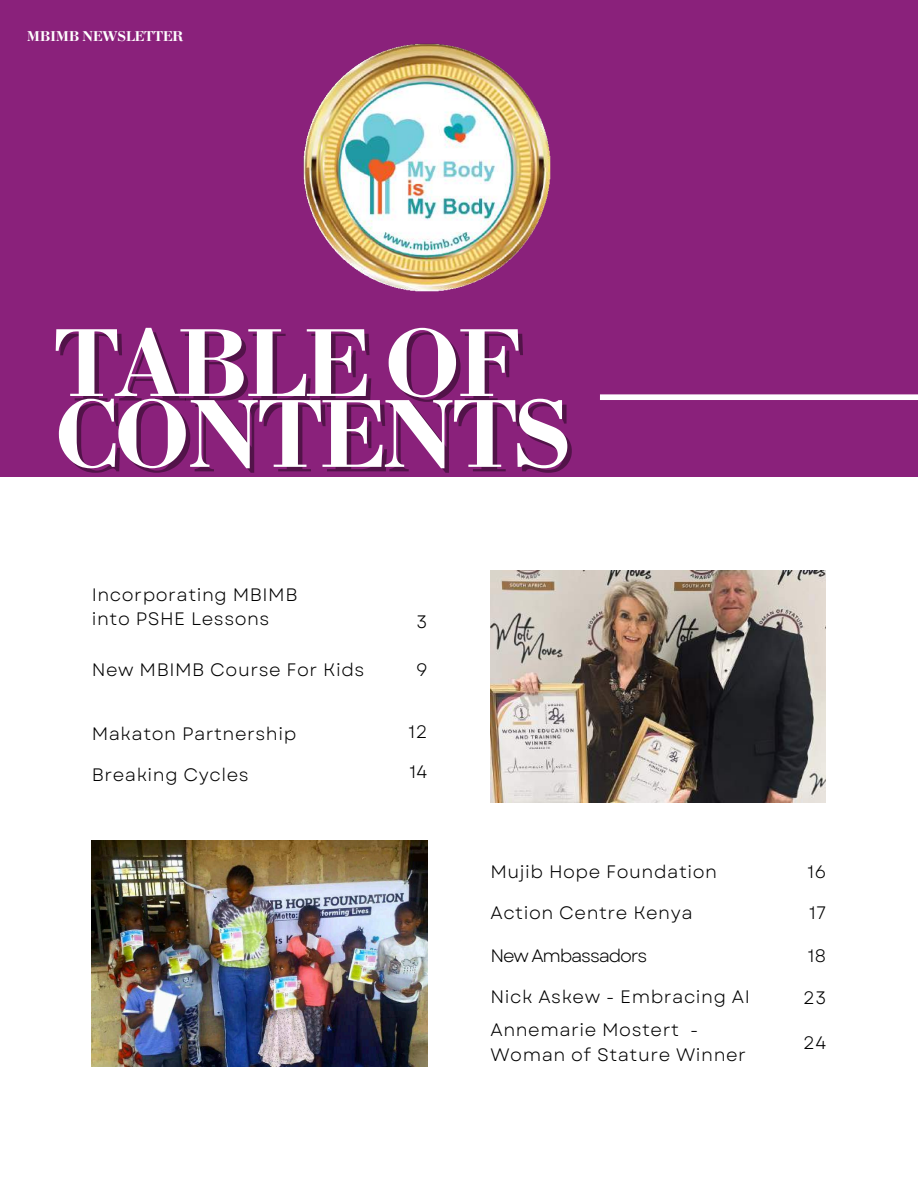
<style>
.page{position:relative;width:918px;height:1188px;background:#fff}
.page>*{position:absolute;margin:0;border:0;box-sizing:border-box;transform-origin:0 0}
.t1{font:700 101.85px "Bodoni";letter-spacing:-.05em;color:#fff}
.t2{font:18px/24.8px "Garet";letter-spacing:.03em;color:#000}
.t3{font:18px "Garet";letter-spacing:-.065em;color:#000}
.t4{font:700 15px "Bodoni";letter-spacing:-.03em;color:#fff}
</style>
<div class="page">
<div style="left:0;top:0;width:918px;height:477px;background:#8a217b"></div>
<div style="left:600px;top:394px;width:318px;height:6px;background:#fff"></div>
<img style="left:491px;top:570px;width:335px;height:232px">
<img style="left:92px;top:841px;width:335px;height:226px">
<img style="left:288px;top:28px;width:279px;height:278px;border-radius:50%">
<p class="t4" style="left:27px;top:27px;width:158px">MBIMB NEWSLETTER</p>
<h1 class="t1" style="left:53px;top:300px;width:468px">TABLE OF</h1>
<h1 class="t1" style="left:53px;top:371px;width:520px">CONTENTS</h1>
<p class="t2" style="left:92px;top:582px;width:207px">Incorporating MBIMB into PSHE Lessons</p>
<p class="t2" style="left:92px;top:657px;width:274px">New MBIMB Course For Kids</p>
<p class="t2" style="left:92px;top:722px;width:206px">Makaton Partnership</p>
<p class="t2" style="left:417px;top:610px;width:12px">3</p>
<p class="t2" style="left:416px;top:657px;width:13px">9</p>
<p class="t2" style="left:409px;top:719px;width:20px">12</p>
<p class="t2" style="left:92px;top:763px;width:158px">Breaking Cycles</p>
<p class="t2" style="left:409px;top:760px;width:20px">14</p>
<p class="t2" style="left:491px;top:860px;width:228px">Mujib Hope Foundation</p>
<p class="t2" style="left:808px;top:860px;width:20px">16</p>
<p class="t2" style="left:491px;top:900px;width:204px">Action Centre Kenya</p>
<p class="t2" style="left:809px;top:900px;width:18px">17</p>
<p class="t3" style="left:491px;top:942px;width:158px">New Ambassadors</p>
<p class="t2" style="left:808px;top:943px;width:20px">18</p>
<p class="t2" style="left:491px;top:984px;width:261px">Nick Askew - Embracing AI</p>
<p class="t2" style="left:803px;top:986px;width:25px">23</p>
<p class="t2" style="left:491px;top:1018px;width:257px">Annemarie Mostert -<br>Woman of Stature Winner</p>
<p class="t2" style="left:803px;top:1030px;width:25px">24</p>
</div>
